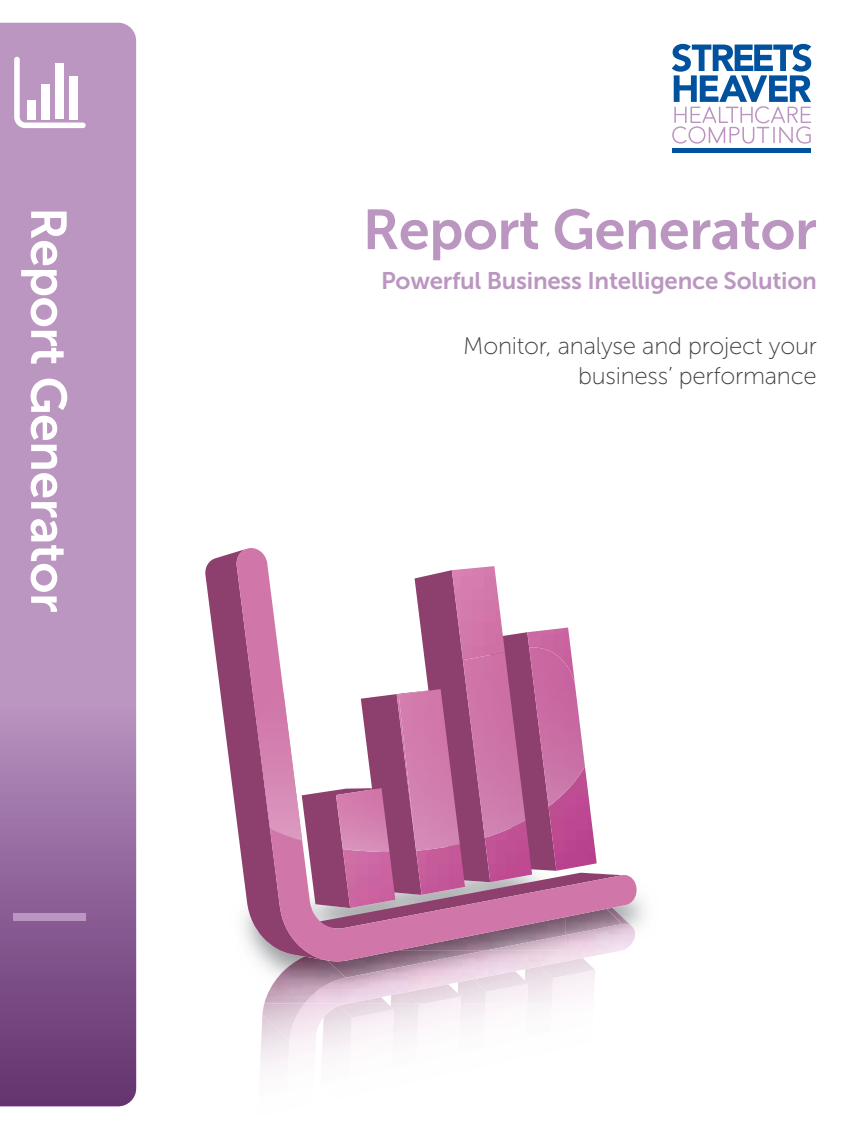
<style>
.page{position:relative;width:868px;height:1129px;background:#fff}
.page>*{position:absolute;margin:0;border:0;box-sizing:border-box;transform-origin:0 0}
.t1{font:56px "Museo Sans 700";letter-spacing:-.01em;color:#bb96c1}
.t2{font:50px "Museo Sans 700";letter-spacing:-.01em;color:#fff}
.t3{font:24px/30px "Museo Sans 100";letter-spacing:-.01em;color:#3e3d40;text-align:right}
.t4{font:24px "Museo Sans 700";letter-spacing:-.01em;color:#bb96c1}
</style>
<div class="page">
<div style="left:0;top:23px;width:136px;height:680px;background:#bb96c1"></div>
<svg style="left:260px;top:1003px;width:289px;height:66px"></svg>
<img style="left:345px;top:961px;width:250px;height:42px">
<img style="left:264px;top:961px;width:81px;height:42px">
<svg style="left:205px;top:552px;width:31px;height:263px;fill:#914773"></svg>
<svg style="left:236px;top:548px;width:400px;height:413px"></svg>
<img style="left:257px;top:693px;width:45px;height:147px">
<img style="left:529px;top:647px;width:56px;height:159px">
<img style="left:336px;top:788px;width:53px;height:63px">
<img style="left:398px;top:689px;width:62px;height:161px">
<img style="left:463px;top:652px;width:62px;height:185px">
<svg style="left:0;top:703px;width:136px;height:402px;background:#8c6197"></svg>
<div style="left:13px;top:912px;width:73px;height:8px;background:#bb96c1"></div>
<svg style="left:14px;top:57px;width:72px;height:71px"></svg>
<div style="left:672px;top:148px;width:139px;height:5px;background:#00529e"></div>
<svg style="left:671px;top:44px;width:140px;height:100px"></svg>
<h2 class="t2" style="left:76px;top:207px;width:407px;rotate:90deg">Report Generator</h2>
<h1 class="t1" style="left:362px;top:198px;width:455px">Report Generator</h1>
<p class="t4" style="left:381px;top:267px;width:437px">Powerful Business Intelligence Solution</p>
<p class="t3" style="left:463px;top:331px;width:355px">Monitor, analyse and project your business’ performance</p>
</div>
